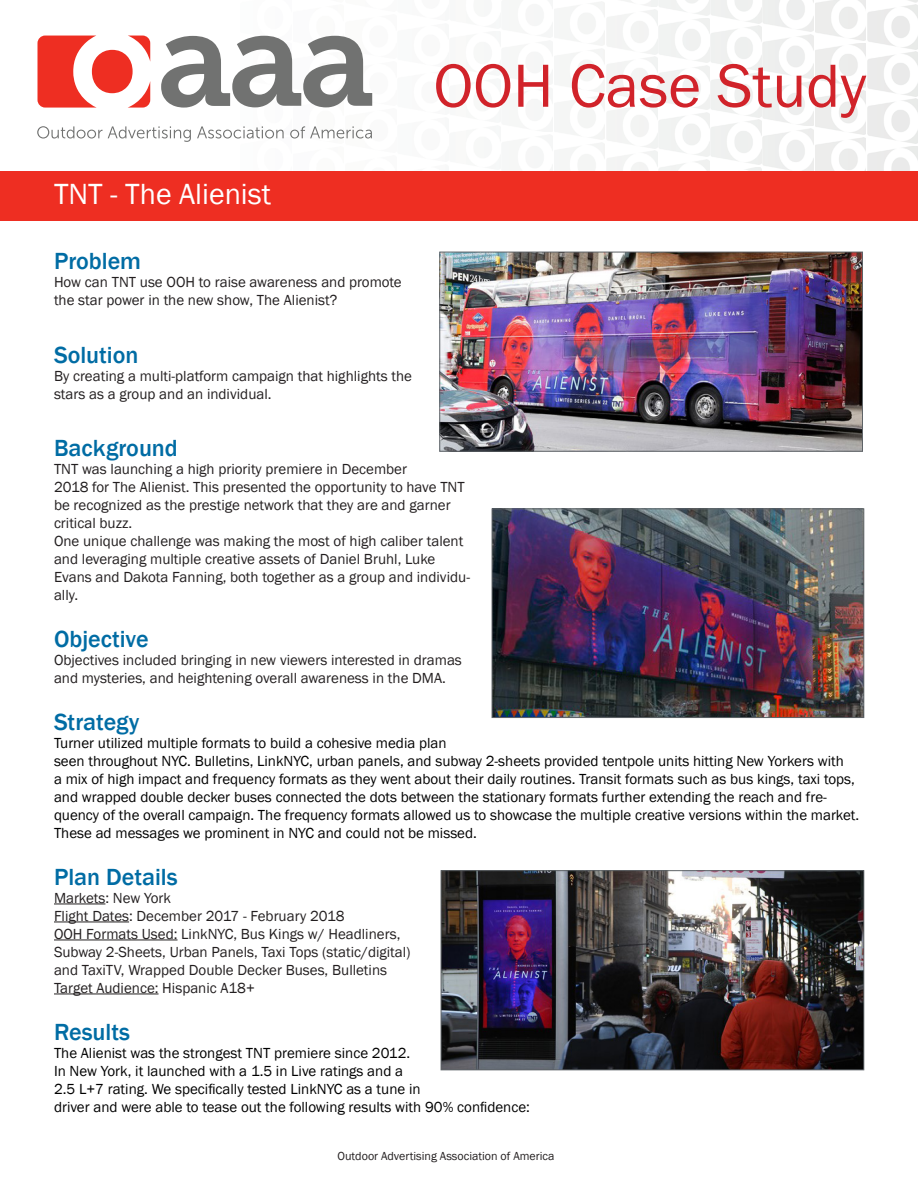
<style>
.page{position:relative;width:918px;height:1188px;background:#fff}
.page>*{position:absolute;margin:0;border:0;box-sizing:border-box;transform-origin:0 0}
.t1{font:63px "Franklin Gothic";color:#d1232a}
.t2{font:30px "Franklin Gothic";color:#fff}
.t3{font:500 24px "Franklin Gothic";color:#006ca4}
.t4{font:15px/18px "Franklin Gothic";color:#231f20}
.t5{font:15px/18px "Franklin Gothic";color:#000}
.t6{font:12px "Franklin Gothic";color:#231f20}
</style>
<div class="page">
<hr style="left:54px;top:904px;width:51px;height:1px;background:#231f20">
<hr style="left:54px;top:922px;width:75px;height:1px;background:#231f20">
<hr style="left:54px;top:940px;width:124px;height:1px;background:#231f20">
<hr style="left:54px;top:994px;width:105px;height:1px;background:#231f20">
<img style="left:815px;top:43px;width:51px;height:44px">
<img style="left:815px;top:0;width:51px;height:40px">
<img style="left:372px;top:93px;width:1px;height:13px">
<img style="left:815px;top:137px;width:51px;height:34px">
<img style="left:867px;top:5px;width:51px;height:44px">
<img style="left:907px;top:0;width:11px;height:2px">
<img style="left:867px;top:52px;width:51px;height:44px">
<img style="left:867px;top:99px;width:51px;height:44px">
<img style="left:867px;top:146px;width:51px;height:25px">
<svg style="left:37px;top:126px;width:154px;height:16px"></svg>
<svg style="left:197px;top:126px;width:87px;height:13px"></svg>
<svg style="left:290px;top:126px;width:82px;height:13px"></svg>
<svg style="left:38px;top:36px;width:112px;height:72px"></svg>
<svg style="left:161px;top:36px;width:211px;height:72px"></svg>
<div style="left:0;top:171px;width:918px;height:50px;background:#ee2e22"></div>
<img style="left:442px;top:254px;width:419px;height:195px">
<div style="left:440px;top:252px;width:423px;height:199px;border:1px solid #5e6367"></div>
<img style="left:494px;top:511px;width:368px;height:205px">
<div style="left:492px;top:509px;width:372px;height:209px;border:1px solid #5e6367"></div>
<img style="left:443px;top:872px;width:419px;height:196px">
<div style="left:441px;top:870px;width:423px;height:200px;border:1px solid #5e6367"></div>
<p class="t2" style="left:54px;top:175px;width:218px">TNT - The Alienist</p>
<p class="t1" style="left:434px;top:47px;width:434px">OOH Case Study</p>
<p class="t3" style="left:54px;top:246px;width:89px">Problem</p>
<p class="t4" style="left:54px;top:274px;width:349px">How can TNT use OOH to raise awareness and promote the star power in the new show, The Alienist?</p>
<p class="t3" style="left:54px;top:340px;width:86px">Solution</p>
<p class="t4" style="left:54px;top:367px;width:360px">By creating a multi-platform campaign that highlights the stars as a group and an individual.</p>
<p class="t3" style="left:54px;top:434px;width:125px">Background</p>
<p class="t4" style="left:54px;top:461px;width:412px">TNT was launching a high priority premiere in December<br>2018 for The Alienist. This presented the opportunity to have TNT be recognized as the prestige network that they are and garner critical buzz.</p>
<p class="t4" style="left:54px;top:533px;width:418px">One unique challenge was making the most of high caliber talent and leveraging multiple creative assets of Daniel Bruhl, Luke Evans and Dakota Fanning, both together as a group and individu&shy;ally.</p>
<p class="t3" style="left:54px;top:624px;width:96px">Objective</p>
<p class="t4" style="left:54px;top:652px;width:409px">Objectives included bringing in new viewers interested in dramas and mysteries, and heightening overall awareness in the DMA.</p>
<p class="t3" style="left:54px;top:707px;width:87px">Strategy</p>
<p class="t5" style="left:54px;top:734px;width:807px">Turner utilized multiple formats to build a cohesive media plan<br>seen throughout NYC. Bulletins, LinkNYC, urban panels, and subway 2-sheets provided tentpole units hitting New Yorkers with<br>a mix of high impact and frequency formats as they went about their daily routines. Transit formats such as bus kings, taxi tops, and wrapped double decker buses connected the dots between the stationary formats further extending the reach and fre&shy;quency of the overall campaign. The frequency formats allowed us to showcase the multiple creative versions within the market.<br>These ad messages we prominent in NYC and could not be missed.</p>
<p class="t3" style="left:54px;top:862px;width:125px">Plan Details</p>
<p class="t4" style="left:54px;top:889px;width:119px">Markets: New York</p>
<p class="t4" style="left:54px;top:907px;width:292px">Flight Dates: December 2017 - February 2018</p>
<p class="t4" style="left:54px;top:925px;width:358px">OOH Formats Used: LinkNYC, Bus Kings w/ Headliners,<br>Subway 2-Sheets, Urban Panels, Taxi Tops (static/digital) and TaxiTV, Wrapped Double Decker Buses, Bulletins</p>
<p class="t4" style="left:54px;top:979px;width:202px">Target Audience: Hispanic A18+</p>
<p class="t3" style="left:54px;top:1017px;width:78px">Results</p>
<p class="t5" style="left:54px;top:1044px;width:477px">The Alienist was the strongest TNT premiere since 2012.<br>In New York, it launched with a 1.5 in Live ratings and a<br>2.5 L+7 rating. We specifically tested LinkNYC as a tune in<br>driver and were able to tease out the following results with 90% confidence:</p>
<p class="t6" style="left:338px;top:1148px;width:219px">Outdoor Advertising Association of America</p>
</div>
